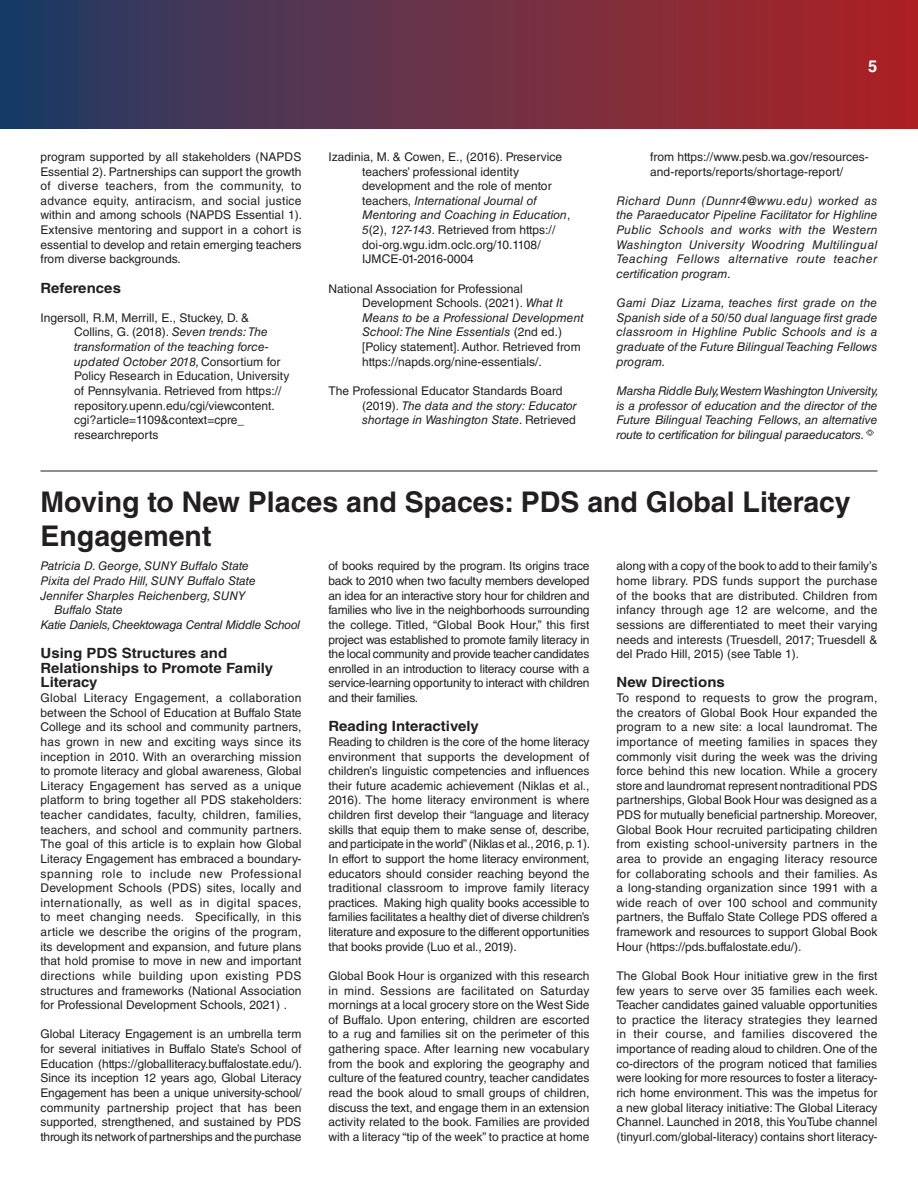
<style>
.page{position:relative;width:918px;height:1188px;background:#fff}
.page>*{position:absolute;margin:0;border:0;box-sizing:border-box;transform-origin:0 0}
.t1{font:700 28.5px/34.2px "Helvetica LT Std";color:#231f20}
.t2{font:700 16.5px "Helvetica LT Std";color:#fff}
.t3{font:700 14.1px/14.5px "Helvetica LT Std";letter-spacing:.005em;color:#231f20;scale:1.06 1}
.t4{font:12px/14.7px "Helvetica LT Std";letter-spacing:.005em;color:#231f20}
.t5{font:italic 12px/14.7px "Helvetica LT Std";letter-spacing:.005em;color:#231f20;text-align:justify}
.t6{font:italic 12px "Helvetica LT Std";letter-spacing:-.02em;color:#231f20}
.s1{font-style:italic}
</style>
<div class="page">
<svg style="left:866px;top:429px;width:8px;height:7px"></svg>
<hr style="left:40px;top:471px;width:838px;height:1px;background:#231f20">
<div style="left:0;top:0;width:918px;height:128px;background:linear-gradient(to right,#213d67,#b12324)"></div>
<p class="t4" style="left:40px;top:149px;width:263px">program supported by all stakeholders (NAPDS Essential 2). Partnerships can support the growth of diverse teachers, from the community, to advance equity, antiracism, and social justice within and among schools (NAPDS</p>
<p class="t4" style="left:40px;top:208px;width:263px;text-align:justify;text-indent:195px">Essential 1).<br>Extensive mentoring and support in a cohort is essential to develop and retain emerging teachers from diverse backgrounds.</p>
<p class="t3" style="left:40px;top:280px;width:77px">References</p>
<p class="t4" style="left:74px;top:310px;width:217px;text-indent:-34px">I ngersoll, R.M, Merrill, E., Stuckey, D. &amp; Collins, G. (2018). <span class="s1">Seven trends: The transformation of the teaching force&shy;updated October 2018,</span> Consortium for Policy Research in Education, U niversity of Pennsylvania. Retrieved from https:// repository.upenn.edu/cgi/viewcontent. cgi?article=1109&amp;context=cpre_ researchreports</p>
<p class="t4" style="left:362px;top:149px;width:210px;text-indent:-34px">I zadinia, M. &amp; Cowen, E., (2016). Preservice teachers’ professional identity development and the role of mentor teachers, <span class="s1">International Journal of Mentoring and Coaching in Education</span>, <span class="s1">5</span>(2), <span class="s1">127-143</span>. Retrieved from https:// doi-org.wgu.idm.oclc.org/10.1108/ IJMCE-01-2016-0004</p>
<p class="t4" style="left:362px;top:281px;width:223px;text-indent:-34px">National Association for Professional Development Schools. (2021). <span class="s1">What It Means to be a Professional Development School: The Nine Essentials</span> (2nd ed.) [Policy statement]. Author. Retrieved from https://napds.org/nine-essentials/.</p>
<p class="t4" style="left:362px;top:383px;width:216px;text-indent:-34px">The Professional Educator Standards Board (2019). <span class="s1">The data and the story: Educator shortage in Washington State</span>. Retrieved</p>
<h2 class="t2" style="left:868px;top:56px;width:11px">5</h2>
<p class="t4" style="left:650px;top:149px;width:220px">from https://www.pesb.wa.gov/resources&shy;and-reports/reports/shortage-report/</p>
<p class="t5" style="left:616px;top:193px;width:263px">Richard Dunn (Dunnr4@wwu.edu) worked as the Paraeducator Pipeline Facilitator for Highline Public Schools and works with the Western Washington University Woodring Multilingual Teaching Fellows alternative route teacher certification program.</p>
<p class="t5" style="left:616px;top:296px;width:263px">Gami Diaz Lizama, teaches first grade on the Spanish side of a 50/50 dual language first grade classroom in Highline Public Schools and is a graduate of the Future Bilingual Teaching Fellows program.</p>
<p class="t5" style="left:616px;top:383px;width:264px">Marsha Riddle Buly,Western Washington University, is a professor of education and the director of the Future Bilingual Teaching Fellows, an alternative route to certification for bilingual paraeducators.</p>
<h1 class="t1" style="left:40px;top:484px;width:812px">Moving to New Places and Spaces: PDS and Global Literacy<br>Engagement</h1>
<p class="t5" style="left:40px;top:559px;width:210px">Patricia D. George, SUNY Buffalo State</p>
<p class="t5" style="left:40px;top:573px;width:217px">Pixita del Prado Hill, SUNY Buffalo State</p>
<p class="t5" style="left:40px;top:588px;width:207px">Jennifer Sharples Reichenberg, SUNY</p>
<p class="t5" style="left:54px;top:603px;width:70px">Buffalo State</p>
<p class="t6" style="left:40px;top:618px;width:261px">Katie Daniels, Cheektowaga Central Middle School</p>
<p class="t3" style="left:40px;top:646px;width:221px">Using PDS Structures and<br>Relationships to Promote Family<br>Literacy</p>
<p class="t4" style="left:40px;top:690px;width:263px;text-align:justify">Global Literacy Engagement, a collaboration between the School of Education at Buffalo State College and its school and community partners, has grown in new and exciting ways since its inception in 2010. With an overarching mission to promote literacy and global awareness, Global Literacy Engagement has served as a unique platform to bring together all PDS</p>
<p class="t4" style="left:616px;top:559px;width:262px">along with a copy of the book to add to their family’s home library. PDS</p>
<p class="t4" style="left:328px;top:559px;width:263px;text-align:justify">of books required by the program. Its origins trace back to 2010 when two faculty members developed an idea for an interactive story hour for children and families who live in the neighborhoods surrounding the college. Titled, “Global Book Hour,” this first project was established to promote family literacy in the local community and provide teacher candidates enrolled in an introduction to literacy course with a service-learning opportunity to interact with children and their families.</p>
<p class="t3" style="left:328px;top:719px;width:143px">Reading Interactively</p>
<p class="t4" style="left:328px;top:734px;width:263px;text-align:justify">Reading to children is the core of the home literacy environment that supports the development of children’s linguistic competencies and influences their future academic achievement (Niklas et al., 2016). The home literacy environment is where children first develop their “language and literacy skills that equip them to make sense of, describe, and participate in the world” (Niklas et al., 2016, p. 1).<br>I n effort to support the home literacy environment, educators should consider reaching beyond the traditional classroom to improve family literacy practices. Making high quality books accessible to families facilitates a healthy diet of diverse children’s literature and exposure to the different opportunities that books provide (Luo et al., 2019).</p>
<p class="t4" style="left:328px;top:968px;width:263px;text-align:justify">Global Book Hour is organized with this research in mind. Sessions are facilitated on Saturday mornings at a local grocery store on the West Side of Buffalo. U pon entering, children are escorted to a rug and families sit on the perimeter of this gathering space. After learning new vocabulary from the book and exploring the geography and culture of the featured country, teacher candidates read the book aloud to small groups of children, discuss the text, and engage them in an extension activity related to the book. Families are provided with a literacy “tip of the week” to practice at home</p>
<p class="t4" style="left:616px;top:574px;width:263px;text-align:justify;text-indent:106px">funds support the purchase of the books that are distributed. Children from infancy through age 12 are welcome, and the sessions are differentiated to meet their varying needs and interests (Truesdell, 2017; Truesdell &amp; del Prado Hill, 2015) (see Table 1).</p>
<p class="t3" style="left:616px;top:675px;width:104px">New Directions</p>
<p class="t4" style="left:616px;top:690px;width:263px">To respond to requests to grow the program, the creators of Global Book Hour expanded the program to a new site: a local laundromat. The importance of meeting families in spaces they commonly visit during the week was the driving force behind this new location. While a grocery store and laundromat represent nontraditional PDS partnerships, Global Book Hour was designed as a PDS</p>
<p class="t4" style="left:40px;top:793px;width:263px;text-align:justify;text-indent:190px">stakeholders: teacher candidates, faculty, children, families, teachers, and school and community partners.<br>The goal of this article is to explain how Global Literacy Engagement has embraced a boundary&shy;spanning role to include new Professional Development Schools (PDS</p>
<p class="t4" style="left:616px;top:807px;width:263px;text-align:justify;text-indent:27px">for mutually beneficial partnership. Moreover, Global Book Hour recruited participating children from existing school-university partners in the area to provide an engaging literacy resource for collaborating schools and their families. As a long-standing organization since 1991 with a wide reach of over 100 school and community partners, the Buffalo State College PDS</p>
<p class="t4" style="left:40px;top:881px;width:263px;text-indent:157px">) sites, locally and internationally, as well as in digital spaces, to meet changing needs. Specifically, in this article we describe the origins of the program, its development and expansion, and future plans that hold promise to move in new and important directions while building upon existing PDS structures and frameworks (National Association for Professional Development Schools, 2021) .</p>
<p class="t4" style="left:40px;top:1027px;width:263px">Global Literacy Engagement is an umbrella term for several initiatives in Buffalo State’s School of Education (https://globalliteracy.buffalostate.edu/).<br>Since its inception 12 years ago, Global Literacy Engagement has been a unique university-school/ community partnership project that has been supported, strengthened, and sustained by PDS through its network of partnerships and the purchase</p>
<p class="t4" style="left:616px;top:910px;width:263px;text-align:justify;text-indent:215px">offered a framework and resources to support Global Book Hour (https://pds.buffalostate.edu/).</p>
<p class="t4" style="left:616px;top:968px;width:263px;text-align:justify">The Global Book Hour initiative grew in the first few years to serve over 35 families each week.<br>Teacher candidates gained valuable opportunities to practice the literacy strategies they learned in their course, and families discovered the importance of reading aloud to children. One of the co-directors of the program noticed that families were looking for more resources to foster a literacy&shy;rich home environment. This was the impetus for a new global literacy initiative: The Global Literacy Channel. Launched in 2018, this YouTube channel (tinyurl.com/global-literacy) contains short literacy-</p>
</div>
